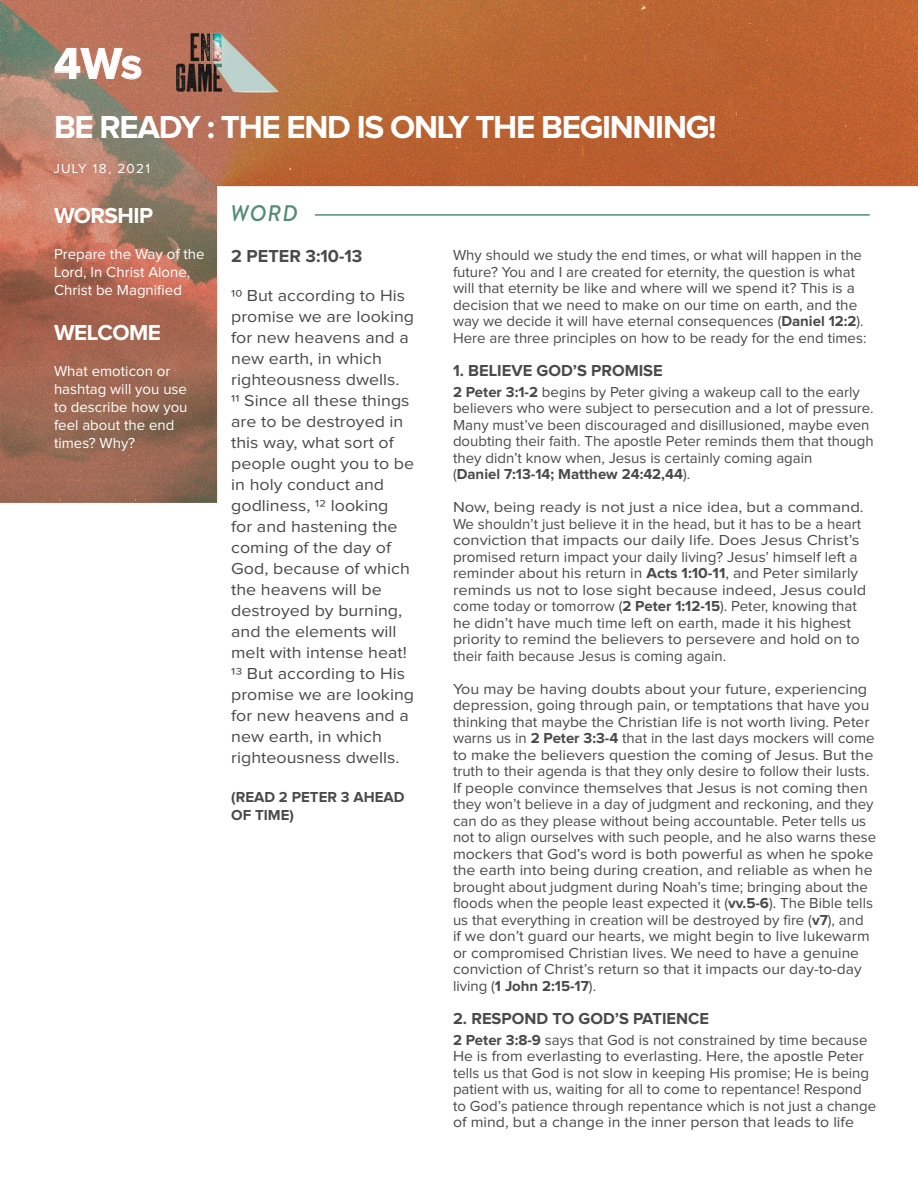
<style>
.page{position:relative;width:918px;height:1188px;background:#fff}
.page>*{position:absolute;margin:0;border:0;box-sizing:border-box;transform-origin:0 0}
.t1{font:45px "Proxima Nova Extrabld";color:#fff}
.t2{font:700 33px "Proxima Nova";letter-spacing:-.04em;color:#fff}
.t3{font:700 22.5px "Proxima Nova";letter-spacing:-.02em;color:#fff}
.t4{font:italic 500 22.5px "Brandon Grotesque";color:#528c74}
.t5{font:700 18px "Proxima Nova";color:#4a4a4a}
.t6{font:16.5px/21px "Proxima Nova";color:#4a4a4a;scale:1.08 1}
.t7{font:700 16.5px "Proxima Nova";color:#4a4a4a}
.t8{font:15px/16.5px "Proxima Nova";color:#4a4a4a}
.t9{font:15px/16.5px "Proxima Nova";color:#4a4a4a;scale:1.08 1}
.t10{font:15px/16.5px "Proxima Nova";color:#4a4a4a;scale:1.04 1}
.t11{font:15px/18px "Proxima Nova";color:#fff}
.t12{font:15px "Proxima Nova";color:#4a4a4a;scale:1.1 1}
.t13{font:700 15px/18px "Proxima Nova";color:#4a4a4a}
.t14{font:15px "Proxima Nova";color:#4a4a4a;scale:1.05 1}
.t15{font:15px "Proxima Nova";color:#4a4a4a;scale:1.11 1}
.t16{font:13.5px "Proxima Nova";color:#fff}
.s1{font-weight:700}
.s2{font-weight:400}
</style>
<div class="page">
<img style="left:0;top:0;width:918px;height:503px">
<hr style="left:315px;top:214px;width:554px;height:2px;background:#528c74">
<img style="left:167px;top:33px;width:120px;height:61px">
<h1 class="t1" style="left:54px;top:30px;width:92px">4Ws</h1>
<p class="t2" style="left:54px;top:112px;width:664px">BE READY : THE END IS ONLY THE BEGINNING!</p>
<p class="t16" style="left:53px;top:163px;width:98px">JULY 18, 2021</p>
<p class="t3" style="left:54px;top:205px;width:101px">WORSHIP</p>
<p class="t11" style="left:54px;top:246px;width:152px">Prepare the Way of the<br>Lord, In Christ Alone,<br>Christ be Magnified</p>
<p class="t3" style="left:54px;top:322px;width:109px">WELCOME</p>
<p class="t11" style="left:54px;top:363px;width:135px">What emoticon or hashtag will you use</p>
<p class="t11" style="left:54px;top:399px;width:135px">to describe how you</p>
<p class="t11" style="left:54px;top:417px;width:122px">feel about the end times? Why?</p>
<h3 class="t4" style="left:230px;top:197px;width:69px">WORD</h3>
<p class="t5" style="left:231px;top:248px;width:133px">2 PETER 3:10-13</p>
<p class="t6" style="left:231px;top:286px;width:171px">10 But according to His promise we are looking for new heavens and a new earth, in which</p>
<p class="t6" style="left:231px;top:370px;width:157px">righteousness dwells.</p>
<p class="t6" style="left:231px;top:391px;width:171px">11 Since all these things are to be destroyed in this way, what sort of people ought you to be in holy conduct and</p>
<p class="t6" style="left:231px;top:496px;width:147px">godliness, 12 looking</p>
<p class="t6" style="left:231px;top:517px;width:155px">for and hastening the</p>
<p class="t6" style="left:231px;top:538px;width:167px">coming of the day of<br>God, because of which the heavens will be</p>
<p class="t6" style="left:231px;top:601px;width:171px">destroyed by burning, and the elements will melt with intense heat!<br>13 But according to His promise we are looking for new heavens and a new earth, in which</p>
<p class="t6" style="left:231px;top:748px;width:157px">righteousness dwells.</p>
<p class="t13" style="left:231px;top:789px;width:175px">(READ 2 PETER 3 AHEAD<br>OF TIME)</p>
<p class="t8" style="left:453px;top:247px;width:411px">Why should we study the end times, or what will happen in the future? You and I are created for eternity, the question is what will that eternity be like and where will we spend it? This is a</p>
<p class="t8" style="left:453px;top:297px;width:415px">decision that we need to make on our time on earth, and the way we decide it will have eternal consequences (<span class="s1">Daniel 12:2</span>).<br>Here are three principles on how to be ready for the end times:</p>
<p class="t7" style="left:453px;top:363px;width:211px">1. BELIEVE GOD’S PROMISE</p>
<p class="t8" style="left:453px;top:384px;width:422px"><span class="s1">2 Peter 3:1-2</span> begins by Peter giving a wakeup call to the early believers who were subject to persecution and a lot of pressure.<br>Many must’ve been discouraged and disillusioned, maybe even</p>
<p class="t8" style="left:453px;top:433px;width:422px">doubting their faith. The apostle Peter reminds them that though they didn’t know when, Jesus is certainly coming again</p>
<p class="t13" style="left:453px;top:466px;width:239px"><span class="s2">(</span>Daniel 7:13-14; Matthew 24:42,44<span class="s2">).</span></p>
<p class="t15" style="left:453px;top:500px;width:372px">Now, being ready is not just a nice idea, but a command.</p>
<p class="t8" style="left:453px;top:516px;width:410px">We shouldn’t just believe it in the head, but it has to be a heart</p>
<p class="t12" style="left:453px;top:533px;width:371px">conviction that impacts our daily life. Does Jesus Christ’s</p>
<p class="t8" style="left:453px;top:549px;width:406px">promised return impact your daily living? Jesus’ himself left a</p>
<p class="t10" style="left:453px;top:565px;width:391px">reminder about his return in <span class="s1">Acts 1:10-11</span>, and Peter similarly</p>
<p class="t12" style="left:453px;top:583px;width:377px">reminds us not to lose sight because indeed, Jesus could</p>
<p class="t8" style="left:453px;top:598px;width:405px">come today or tomorrow (<span class="s1">2 Peter 1:12-15</span>). Peter, knowing that he didn’t have much time left on earth, made it his highest</p>
<p class="t14" style="left:453px;top:632px;width:389px">priority to remind the believers to persevere and hold on to</p>
<p class="t8" style="left:453px;top:648px;width:275px">their faith because Jesus is coming again.</p>
<p class="t9" style="left:453px;top:681px;width:393px">You may be having doubts about your future, experiencing depression, going through pain, or temptations that have you thinking that maybe the Christian life is not worth living. Peter warns us in <span class="s1">2 Peter 3:3-4</span> that in the last days mockers will come to make the believers question the coming of Jesus. But the truth to their agenda is that they only desire to follow their lusts.<br>If people convince themselves that Jesus is not coming then they won’t believe in a day of judgment and reckoning, and they can do as they please without being accountable. Peter tells us not to align ourselves with such people, and he also warns these mockers that God’s word is both powerful as when he spoke the earth into being during creation, and reliable as when he brought about judgment during Noah’s time; bringing about the floods when the people least expected it (<span class="s1">vv.5-6</span>). The Bible tells us that everything in creation will be destroyed by fire (<span class="s1">v7</span>), and</p>
<p class="t10" style="left:453px;top:928px;width:402px">if we don’t guard our hearts, we might begin to live lukewarm</p>
<p class="t10" style="left:453px;top:945px;width:392px">or compromised Christian lives. We need to have a genuine</p>
<p class="t10" style="left:453px;top:961px;width:395px">conviction of Christ’s return so that it impacts our day-to-day living (<span class="s1">1 John 2:15-17</span>).</p>
<p class="t7" style="left:453px;top:1011px;width:258px">2. RESPOND TO GOD’S PATIENCE</p>
<p class="t8" style="left:453px;top:1032px;width:425px"><span class="s1">2 Peter 3:8-9</span> says that God is not constrained by time because He is from everlasting to everlasting. Here, the apostle Peter tells us that God is not slow in keeping His promise; He is being patient with us, waiting for all to come to repentance! Respond to God’s patience through repentance which is not just a change of mind, but a change in the inner person that leads to life</p>
</div>
